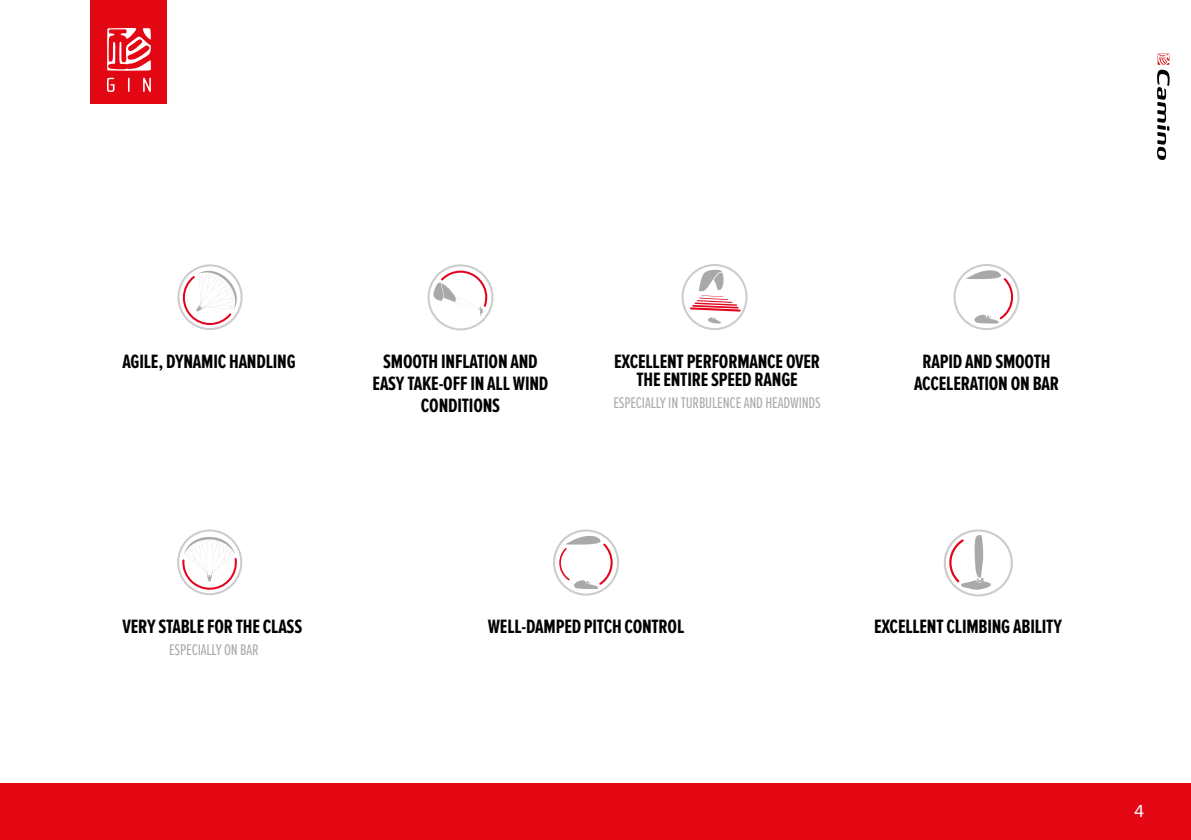
<style>
.page{position:relative;width:1191px;height:840px;background:#fff}
.page>*{position:absolute;margin:0;border:0;box-sizing:border-box;transform-origin:0 0}
.t1{font:700 20px/22px "Proxima Nova Ex Cn";letter-spacing:-.01em;color:#020203;text-align:center}
.t2{font:18px "Proxima Nova";color:#fff}
.t3{font:16px "Proxima Nova Ex Cn";letter-spacing:-.01em;color:#a9a9a9}
</style>
<div class="page">
<div style="left:0;top:782px;width:1191px;height:57px;background:#e30613"></div>
<div style="left:91px;top:0;width:76px;height:103px;background:#e30613"></div>
<svg style="left:107px;top:78px;width:44px;height:14px"></svg>
<svg style="left:107px;top:28px;width:44px;height:43px"></svg>
<svg style="left:1157px;top:54px;width:12px;height:106px"></svg>
<svg style="left:177px;top:264px;width:66px;height:66px"></svg>
<svg style="left:427px;top:264px;width:67px;height:66px"></svg>
<svg style="left:681px;top:264px;width:67px;height:66px"></svg>
<svg style="left:953px;top:264px;width:67px;height:66px"></svg>
<svg style="left:177px;top:529px;width:66px;height:66px"></svg>
<svg style="left:553px;top:529px;width:66px;height:66px"></svg>
<svg style="left:944px;top:529px;width:69px;height:67px"></svg>
<p class="t1" style="left:122px;top:351px;width:175px">AGILE, DYNAMIC HANDLING</p>
<p class="t1" style="left:373px;top:351px;width:177px">SMOOTH INFLATION AND<br>EASY TAKE-OFF IN ALL WIND<br>CONDITIONS</p>
<p class="t1" style="left:614px;top:353px;width:207px;line-height:18px">EXCELLENT PERFORMANCE OVER<br>THE ENTIRE SPEED RANGE</p>
<p class="t3" style="left:613px;top:391px;width:209px">ESPECIALLY IN TURBULENCE AND HEADWINDS</p>
<p class="t1" style="left:914px;top:351px;width:146px">RAPID AND SMOOTH<br>ACCELERATION ON BAR</p>
<p class="t1" style="left:123px;top:615px;width:181px">VERY STABLE FOR THE CLASS</p>
<p class="t3" style="left:169px;top:637px;width:91px">ESPECIALLY ON BAR</p>
<p class="t1" style="left:488px;top:615px;width:198px">WELL-DAMPED PITCH CONTROL</p>
<p class="t1" style="left:874px;top:615px;width:189px">EXCELLENT CLIMBING ABILITY</p>
<p class="t2" style="left:1134px;top:802px;width:12px">4</p>
</div>
